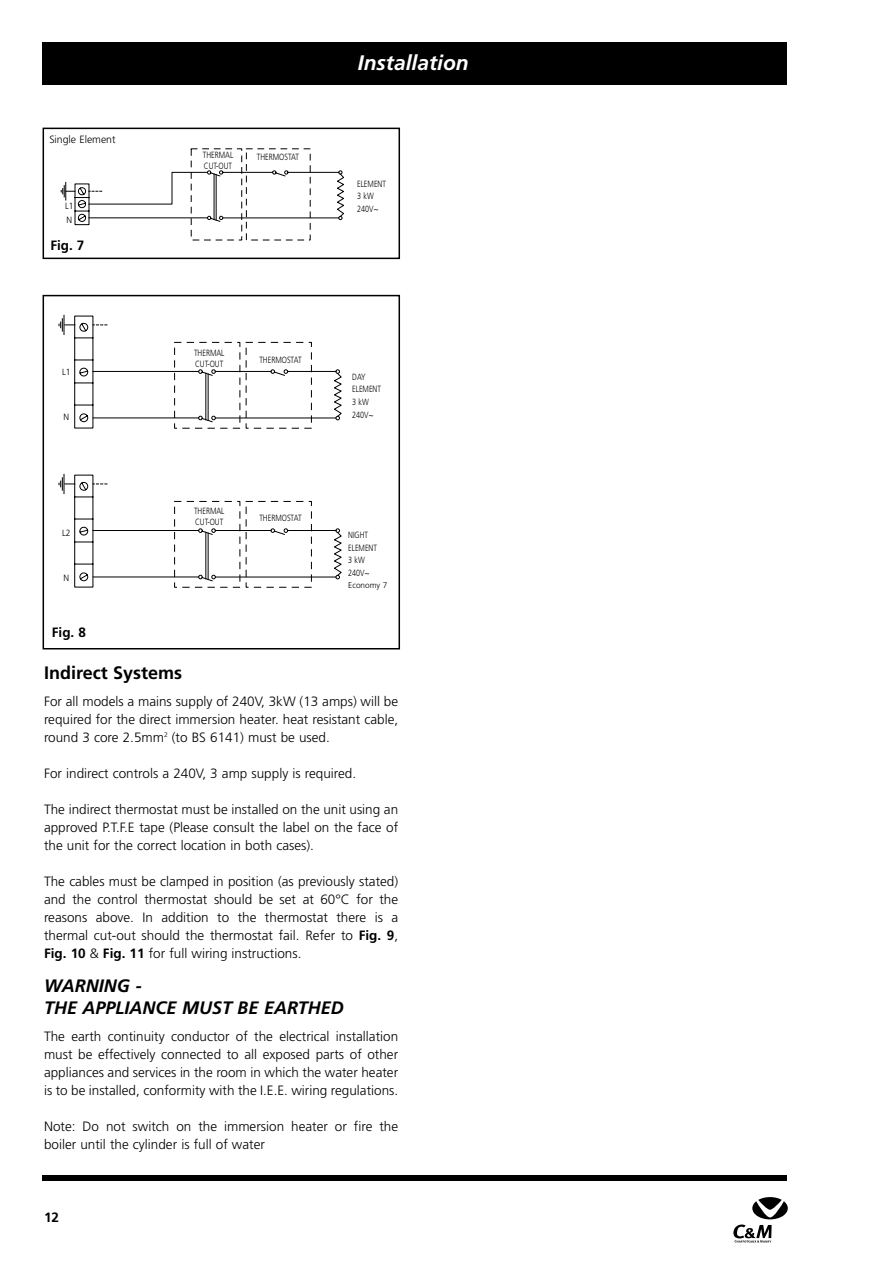
<style>
.page{position:relative;width:893px;height:1262px;background:#fff}
.page>*{position:absolute;margin:0;border:0;box-sizing:border-box;transform-origin:0 0}
.t1{font:italic 700 21px "Frutiger";color:#fff}
.t2{font:italic 700 18px/21.6px "Frutiger";color:#000}
.t3{font:700 18px "Frutiger";color:#000}
.t4{font:300 13.5px/18px "Frutiger";color:#000;text-align:justify}
.t5{font:700 13.5px "Frutiger";color:#000}
.t6{font:300 10.5px "Frutiger";color:#000}
.t7{font:300 9px/12.6px "Frutiger";color:#000;scale:.8 1}
.t8{font:300 9px/13.5px "Frutiger";color:#000;scale:.95 1}
.t9{font:300 8.25px "Frutiger";color:#000}
.s1{font-weight:700}
</style>
<div class="page">
<div style="left:43px;top:43px;width:744px;height:42px;background:#000"></div>
<div style="left:43px;top:1175px;width:744px;height:5px;background:#000"></div>
<svg style="left:733px;top:1197px;width:55px;height:45px"></svg>
<div style="left:43px;top:128px;width:357px;height:131px;border:2px solid #000"></div>
<svg style="left:61px;top:148px;width:283px;height:92px"></svg>
<div style="left:43px;top:295px;width:357px;height:354px;border:2px solid #000"></div>
<svg style="left:58px;top:315px;width:282px;height:58px"></svg>
<svg style="left:58px;top:373px;width:284px;height:121px"></svg>
<svg style="left:64px;top:483px;width:278px;height:105px"></svg>
<p class="t6" style="left:49px;top:135px;width:68px">Single Element</p>
<p class="t8" style="left:65px;top:200px;width:10px">L1<br>N</p>
<p class="t5" style="left:50px;top:239px;width:36px">Fig. 7</p>
<p class="t8" style="left:62px;top:366px;width:10px">L1</p>
<p class="t8" style="left:64px;top:411px;width:8px">N</p>
<p class="t8" style="left:62px;top:526px;width:10px">L2</p>
<p class="t8" style="left:64px;top:571px;width:8px">N</p>
<p class="t5" style="left:52px;top:627px;width:36px">Fig. 8</p>
<p class="t7" style="left:203px;top:150px;width:40px;line-height:10.8px">THERMAL<br>CUT-OUT</p>
<p class="t7" style="left:257px;top:151px;width:54px">THERMOSTAT</p>
<h1 class="t1" style="left:358px;top:54px;width:112px">Installation</h1>
<p class="t7" style="left:357px;top:178px;width:38px">ELEMENT<br>3 kW<br>240V~</p>
<p class="t7" style="left:194px;top:348px;width:40px;line-height:10.8px">THERMAL<br>CUT-OUT</p>
<p class="t7" style="left:259px;top:354px;width:54px">THERMOSTAT</p>
<p class="t7" style="left:194px;top:506px;width:40px;line-height:10.8px">THERMAL<br>CUT-OUT</p>
<p class="t7" style="left:259px;top:512px;width:54px">THERMOSTAT</p>
<p class="t7" style="left:352px;top:371px;width:37px">DAY<br>ELEMENT<br>3 kW<br>240V~</p>
<p class="t7" style="left:348px;top:529px;width:37px">NIGHT<br>ELEMENT<br>3 kW<br>240V~</p>
<p class="t9" style="left:348px;top:582px;width:41px">Economy 7</p>
<h2 class="t3" style="left:44px;top:665px;width:140px">Indirect Systems</h2>
<p class="t4" style="left:44px;top:693px;width:355px">For all models a mains supply of 240V, 3kW (13 amps) will be required for the direct immersion heater. heat resistant cable, round 3 core 2.5mm<sup>2</sup> (to BS 6141) must be used.</p>
<p class="t4" style="left:44px;top:765px;width:313px">For indirect controls a 240V, 3 amp supply is required.</p>
<p class="t4" style="left:44px;top:801px;width:355px">The indirect thermostat must be installed on the unit using an approved P.T.F.E tape (Please consult the label on the face of the unit for the correct location in both cases).</p>
<p class="t4" style="left:44px;top:873px;width:355px">The cables must be clamped in position (as previously stated) and the control thermostat should be set at 60°C for the reasons above. In addition to the thermostat there is a thermal cut-out should the thermostat fail. Refer to <span class="s1">Fig. 9</span>, <span class="s1">Fig. 10</span> &amp; <span class="s1">Fig. 11</span> for full wiring instructions.</p>
<h2 class="t2" style="left:44px;top:976px;width:301px">WARNING -<br>THE APPLIANCE MUST BE EARTHED</h2>
<p class="t4" style="left:44px;top:1028px;width:355px">The earth continuity conductor of the electrical installation must be effectively connected to all exposed parts of other appliances and services in the room in which the water heater is to be installed, conformity with the I.E.E. wiring regulations.</p>
<p class="t4" style="left:44px;top:1118px;width:355px">Note: Do not switch on the immersion heater or fire the boiler until the cylinder is full of water</p>
<p class="t5" style="left:44px;top:1212px;width:17px">12</p>
</div>
